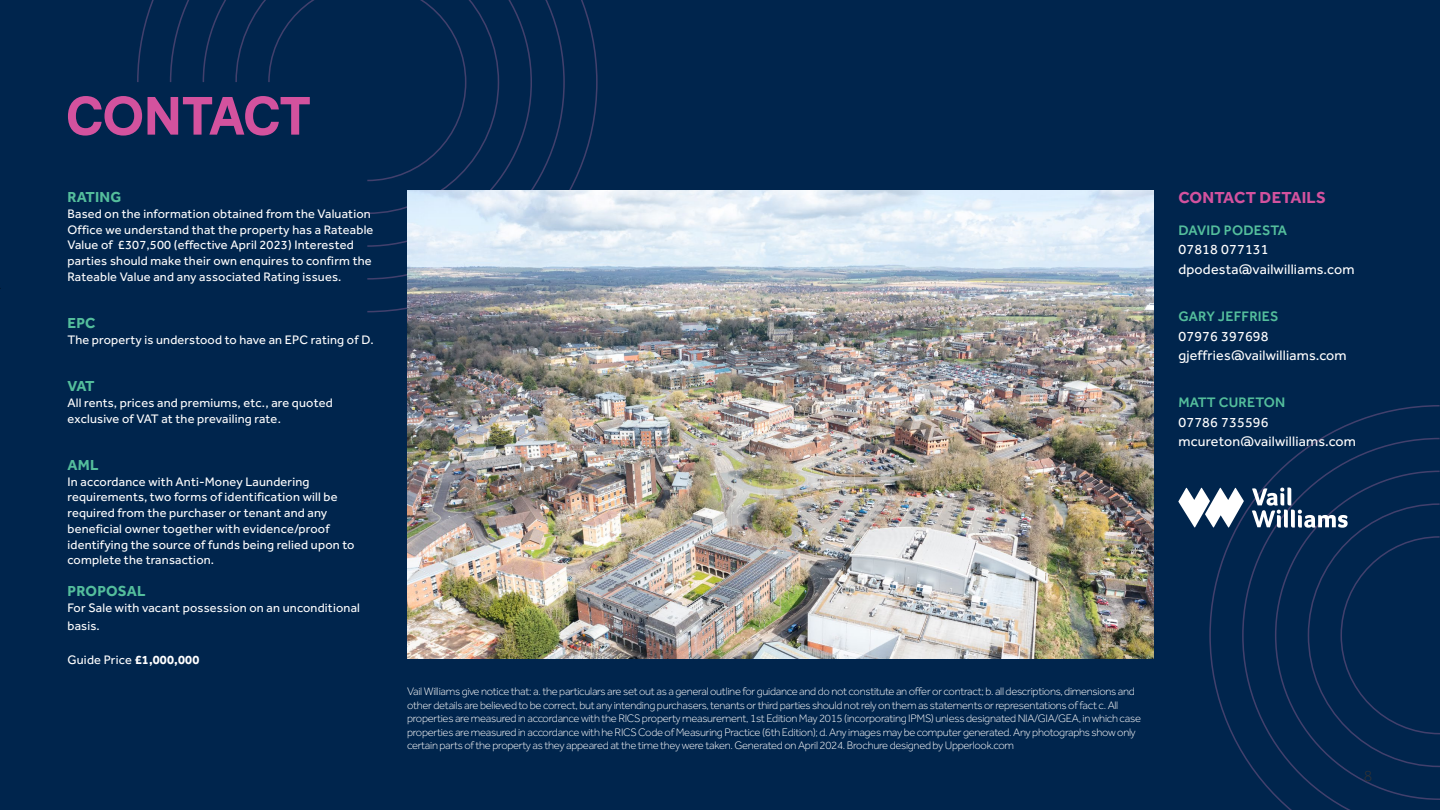
<style>
.page{position:relative;width:1440px;height:810px;background:#00254d}
.page>*{position:absolute;margin:0;border:0;box-sizing:border-box;transform-origin:0 0}
.t1{font:700 52.5px "F37 Bolton Trial";letter-spacing:-.015em;color:#d3529e}
.t2{font:700 16.5px "Effra";letter-spacing:.015em;color:#d3529e}
.t3{font:300 15.75px "Effra";color:#333}
.t4{font:700 15px "Effra";letter-spacing:.015em;color:#54be9c}
.t5{font:14.25px/19.5px "Effra";letter-spacing:.015em;color:#fff}
.t6{font:500 14.25px "Effra";letter-spacing:.015em;color:#54be9c}
.t7{font:12.75px/15.8px "Effra";letter-spacing:.015em;color:#fff}
.t8{font:300 11.25px/13.5px "Effra";letter-spacing:-.025em;color:#fff}
.s1{font-weight:700}
</style>
<div class="page">
<svg style="left:137px;top:0;width:461px;height:313px"></svg>
<svg style="left:1209px;top:405px;width:231px;height:405px"></svg>
<img style="left:407px;top:190px;width:747px;height:468px">
<svg style="left:1178px;top:488px;width:66px;height:40px"></svg>
<svg style="left:1252px;top:487px;width:96px;height:41px"></svg>
<h1 class="t1" style="left:66px;top:92px;width:246px">CONTACT</h1>
<h3 class="t4" style="left:68px;top:188px;width:55px">RATING</h3>
<p class="t7" style="left:68px;top:205px;width:307px">Based on the information obtained from the Valuation Office we understand that the property has a Rateable Value of £307,500 (effective April 2023) Interested parties should make their own enquires to confirm the Rateable Value and any associated Rating issues.</p>
<h3 class="t4" style="left:68px;top:314px;width:30px">EPC</h3>
<p class="t7" style="left:68px;top:331px;width:308px">The property is understood to have an EPC rating of D.</p>
<h3 class="t4" style="left:68px;top:377px;width:29px">VAT</h3>
<p class="t7" style="left:68px;top:394px;width:267px">All rents, prices and premiums, etc., are quoted exclusive of VAT at the prevailing rate.</p>
<h3 class="t4" style="left:68px;top:456px;width:32px">AML</h3>
<p class="t7" style="left:68px;top:473px;width:288px">In accordance with Anti-Money Laundering requirements, two forms of identification will be required from the purchaser or tenant and any beneficial owner together with evidence/proof identifying the source of funds being relied upon to complete the transaction.</p>
<h3 class="t4" style="left:68px;top:582px;width:80px">PROPOSAL</h3>
<p class="t7" style="left:68px;top:598px;width:294px;line-height:18.3px">For Sale with vacant possession on an unconditional basis.</p>
<p class="t7" style="left:68px;top:651px;width:133px">Guide Price <span class="s1">£1,000,000</span></p>
<p class="t8" style="left:407px;top:684px;width:736px">Vail Williams give notice that: a. the particulars are set out as a general outline for guidance and do not constitute an offer or contract; b. all descriptions, dimensions and other details are believed to be correct, but any intending purchasers, tenants or third parties should not rely on them as statements or representations of fact c. All properties are measured in accordance with the RICS property measurement, 1st Edition May 2015 (incorporating IPMS) unless designated NIA/GIA/GEA, in which case properties are measured in accordance with he RICS Code of Measuring Practice (6th Edition); d. Any images may be computer generated. Any photographs show only certain parts of the property as they appeared at the time they were taken. Generated on April 2024. Brochure designed by Upperlook.com</p>
<h2 class="t2" style="left:1178px;top:188px;width:149px">CONTACT DETAILS</h2>
<p class="t6" style="left:1178px;top:222px;width:110px">DAVID PODESTA</p>
<p class="t5" style="left:1178px;top:239px;width:178px">07818 077131 dpodesta@vailwilliams.com</p>
<p class="t6" style="left:1178px;top:308px;width:102px">GARY JEFFRIES</p>
<p class="t5" style="left:1178px;top:326px;width:170px">07976 397698 gjeffries@vailwilliams.com</p>
<p class="t6" style="left:1178px;top:394px;width:108px">MATT CURETON</p>
<p class="t5" style="left:1178px;top:412px;width:179px">07786 735596 mcureton@vailwilliams.com</p>
<h3 class="t3" style="left:1364px;top:766px;width:10px">8</h3>
</div>
